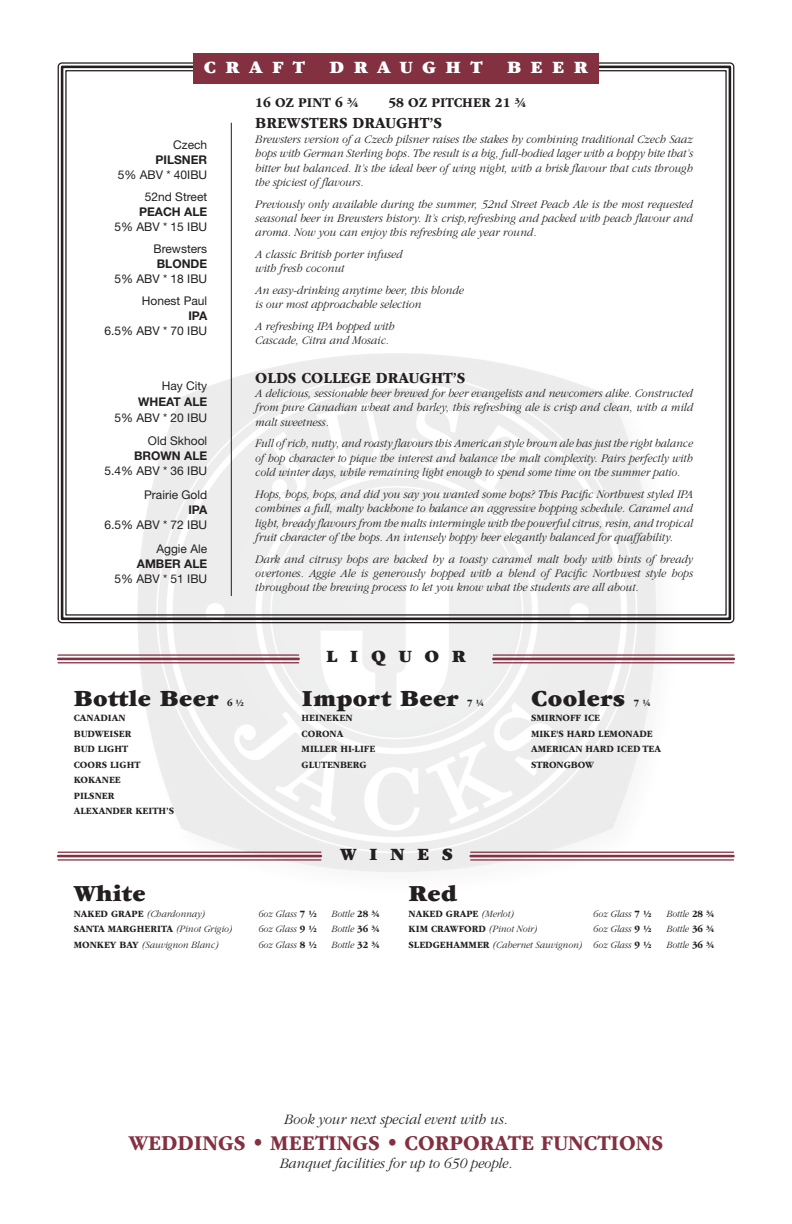
<style>
.page{position:relative;width:792px;height:1224px;background:#fff}
.page>*{position:absolute;margin:0;border:0;box-sizing:border-box;transform-origin:0 0}
.t1{font:24px "ITC Garamond Std Ult";letter-spacing:.02em;color:#231f20}
.t2{font:700 22px "ITC Garamond Std";color:#833041;scale:.94 1}
.t3{font:18px "ITC Garamond Std Ult";letter-spacing:.52em;color:#fff}
.t4{font:18px "ITC Garamond Std Ult";letter-spacing:.7em;color:#231f20}
.t5{font:700 16px "ITC Garamond Std";color:#231f20;scale:.94 1}
.t6{font:italic 300 15px "ITC Garamond Std";color:#231f20;scale:.94 1}
.t7{font:700 14px "ITC Garamond Std";color:#231f20;scale:.94 1}
.t8{font:italic 300 12px/14.4px "ITC Garamond Std";color:#231f20;text-align:justify;scale:.94 1}
.t9{font:italic 300 12px/14.4px "ITC Garamond Std";color:#231f20;text-align:justify;scale:.93 1}
.t10{font:12px "Helvetica Neue LT Std";color:#231f20}
.t11{font:700 12px "Helvetica Neue LT Std";color:#231f20}
.t12{font:700 10px "ITC Garamond Std";color:#231f20;scale:.94 1}
.t13{font:italic 300 10px "ITC Garamond Std";color:#231f20;scale:.94 1}
.s1{font-weight:700;font-style:normal}
.s2{font-weight:300;font-style:italic}
</style>
<div class="page">
<img style="left:123px;top:623px;width:566px;height:249px">
<svg style="left:60px;top:64px;width:672px;height:557px"></svg>
<svg style="left:65px;top:69px;width:662px;height:547px"></svg>
<div style="left:193px;top:53px;width:406px;height:30px;background:#833041"></div>
<hr style="left:231px;top:123px;width:1px;height:473px;background:#231f20">
<hr style="left:58px;top:852px;width:263px;height:1px;background:#833041">
<hr style="left:58px;top:855px;width:263px;height:2px;background:#833041">
<hr style="left:58px;top:859px;width:263px;height:2px;background:#833041">
<hr style="left:471px;top:852px;width:262px;height:1px;background:#833041">
<hr style="left:471px;top:855px;width:262px;height:2px;background:#833041">
<hr style="left:471px;top:859px;width:262px;height:2px;background:#833041">
<hr style="left:58px;top:654px;width:241px;height:2px;background:#833041">
<hr style="left:58px;top:658px;width:241px;height:2px;background:#833041">
<hr style="left:58px;top:662px;width:241px;height:1px;background:#833041">
<hr style="left:493px;top:654px;width:241px;height:2px;background:#833041">
<hr style="left:493px;top:658px;width:241px;height:2px;background:#833041">
<hr style="left:493px;top:662px;width:241px;height:1px;background:#833041">
<p class="t3" style="left:204px;top:57px;width:103px">CRAFT</p>
<p class="t3" style="left:330px;top:57px;width:154px">DRAUGHT</p>
<p class="t3" style="left:507px;top:57px;width:82px">BEER</p>
<p class="t10" style="left:173px;top:137px;width:35px">Czech</p>
<p class="t11" style="left:156px;top:152px;width:53px">PILSNER</p>
<p class="t10" style="left:118px;top:167px;width:91px">5% ABV * 40IBU</p>
<p class="t10" style="left:145px;top:189px;width:64px">52nd Street</p>
<p class="t11" style="left:139px;top:204px;width:70px">PEACH ALE</p>
<p class="t10" style="left:114px;top:219px;width:94px">5% ABV * 15 IBU</p>
<p class="t10" style="left:154px;top:241px;width:55px">Brewsters</p>
<p class="t11" style="left:157px;top:256px;width:52px">BLONDE</p>
<p class="t10" style="left:114px;top:271px;width:94px">5% ABV * 18 IBU</p>
<p class="t10" style="left:142px;top:294px;width:67px">Honest Paul</p>
<p class="t11" style="left:188px;top:308px;width:20px">IPA</p>
<p class="t10" style="left:104px;top:324px;width:104px">6.5% ABV * 70 IBU</p>
<p class="t10" style="left:162px;top:378px;width:47px">Hay City</p>
<p class="t11" style="left:138px;top:394px;width:71px">WHEAT ALE</p>
<p class="t10" style="left:114px;top:411px;width:94px">5% ABV * 20 IBU</p>
<p class="t10" style="left:148px;top:433px;width:61px">Old Skhool</p>
<p class="t11" style="left:134px;top:448px;width:75px">BROWN ALE</p>
<p class="t10" style="left:104px;top:463px;width:104px">5.4% ABV * 36 IBU</p>
<p class="t10" style="left:144px;top:487px;width:65px">Prairie Gold</p>
<p class="t11" style="left:188px;top:502px;width:20px">IPA</p>
<p class="t10" style="left:104px;top:517px;width:104px">6.5% ABV * 72 IBU</p>
<p class="t10" style="left:156px;top:541px;width:52px">Aggie Ale</p>
<p class="t11" style="left:137px;top:556px;width:72px">AMBER ALE</p>
<p class="t10" style="left:114px;top:571px;width:94px">5% ABV * 51 IBU</p>
<p class="t7" style="left:255px;top:94px;width:112px">16 OZ PINT 6 3/4</p>
<p class="t7" style="left:388px;top:94px;width:148px">58 OZ PITCHER 21 3/4</p>
<p class="t5" style="left:255px;top:114px;width:200px">BREWSTERS DRAUGHT’S</p>
<p class="t8" style="left:255px;top:132px;width:467px">Brewsters version of a Czech pilsner raises the stakes by combining traditional Czech Saaz hops with German Sterling hops. The result is a big, full-bodied lager with a hoppy bite that’s bitter but balanced. It’s the ideal beer of wing night, with a brisk flavour that cuts through the spiciest of flavours.</p>
<p class="t8" style="left:255px;top:197px;width:467px">Previously only available during the summer, 52nd Street Peach Ale is the most requested seasonal beer in Brewsters history. It’s crisp,refreshing and packed with peach flavour and aroma. Now you can enjoy this refreshing ale year round.</p>
<p class="t8" style="left:255px;top:247px;width:158px">A classic British porter infused</p>
<p class="t8" style="left:255px;top:262px;width:96px">with fresh coconut</p>
<p class="t8" style="left:255px;top:283px;width:223px">An easy-drinking anytime beer, this blonde</p>
<p class="t8" style="left:255px;top:298px;width:178px">is our most approachable selection</p>
<p class="t8" style="left:255px;top:319px;width:150px">A refreshing IPA hopped with</p>
<p class="t8" style="left:255px;top:334px;width:144px">Cascade, Citra and Mosaic.</p>
<p class="t5" style="left:255px;top:369px;width:225px">OLDS COLLEGE DRAUGHT’S</p>
<p class="t8" style="left:255px;top:386px;width:467px">A delicious, sessionable beer brewed for beer evangelists and newcomers alike. Constructed from pure Canadian wheat and barley, this refreshing ale is crisp and clean, with a mild malt sweetness.</p>
<p class="t9" style="left:255px;top:437px;width:472px">Full of rich, nutty, and roasty flavours this American style brown ale has just the right balance of hop character to pique the interest and balance the malt complexity. Pairs perfectly with cold winter days, while remaining light enough to spend some time on the summer patio.</p>
<p class="t8" style="left:255px;top:487px;width:467px">Hops, hops, hops, and did you say you wanted some hops? This Pacific Northwest styled IPA combines a full, malty backbone to balance an aggressive hopping schedule. Caramel and light, bready flavours from the malts intermingle with the powerful citrus, resin, and tropical fruit character of the hops. An intensely hoppy beer elegantly balanced for quaffability.</p>
<p class="t8" style="left:255px;top:552px;width:467px">Dark and citrusy hops are backed by a toasty caramel malt body with hints of bready overtones. Aggie Ale is generously hopped with a blend of Pacific Northwest style hops throughout the brewing process to let you know what the students are all about.</p>
<p class="t1" style="left:74px;top:684px;width:146px">Bottle Beer</p>
<p class="t12" style="left:227px;top:697px;width:20px">6 1/2</p>
<p class="t12" style="left:74px;top:713px;width:56px">CANADIAN</p>
<p class="t12" style="left:74px;top:728px;width:63px">BUDWEISER</p>
<p class="t12" style="left:74px;top:744px;width:59px">BUD LIGHT</p>
<p class="t12" style="left:74px;top:759px;width:72px">COORS LIGHT</p>
<p class="t12" style="left:74px;top:775px;width:52px">KOKANEE</p>
<p class="t12" style="left:74px;top:790px;width:45px">PILSNER</p>
<p class="t12" style="left:74px;top:806px;width:108px">ALEXANDER KEITH’S</p>
<p class="t4" style="left:326px;top:646px;width:141px">LIQUOR</p>
<p class="t1" style="left:302px;top:684px;width:158px">Import Beer</p>
<p class="t12" style="left:467px;top:697px;width:20px">7 1/4</p>
<p class="t12" style="left:302px;top:713px;width:56px">HEINEKEN</p>
<p class="t12" style="left:302px;top:728px;width:46px">CORONA</p>
<p class="t12" style="left:302px;top:744px;width:80px">MILLER HI-LIFE</p>
<p class="t12" style="left:302px;top:759px;width:71px">GLUTENBERG</p>
<p class="t4" style="left:340px;top:843px;width:115px">WINES</p>
<p class="t1" style="left:531px;top:684px;width:96px">Coolers</p>
<p class="t12" style="left:634px;top:697px;width:20px">7 1/4</p>
<p class="t12" style="left:531px;top:713px;width:75px">SMIRNOFF ICE</p>
<p class="t12" style="left:531px;top:728px;width:131px">MIKE'S HARD LEMONADE</p>
<p class="t12" style="left:531px;top:744px;width:140px">AMERICAN HARD ICED TEA</p>
<p class="t12" style="left:531px;top:759px;width:68px">STRONGBOW</p>
<p class="t1" style="left:74px;top:880px;width:73px">White</p>
<p class="t13" style="left:74px;top:908px;width:141px"><span class="s1">NAKED GRAPE</span> (Chardonnay)</p>
<p class="t13" style="left:258px;top:908px;width:64px">6oz Glass <span class="s1">7 1/2</span></p>
<p class="t13" style="left:332px;top:908px;width:53px">Bottle <span class="s1">28 3/4</span></p>
<p class="t12" style="left:74px;top:923px;width:170px">SANTA MARGHERITA <span class="s2">(Pinot Grigio)</span></p>
<p class="t13" style="left:258px;top:924px;width:64px">6oz Glass <span class="s1">9 1/2</span></p>
<p class="t13" style="left:332px;top:924px;width:53px">Bottle <span class="s1">36 3/4</span></p>
<p class="t13" style="left:74px;top:939px;width:156px"><span class="s1">MONKEY BAY</span> (Sauvignon Blanc)</p>
<p class="t13" style="left:258px;top:939px;width:64px">6oz Glass <span class="s1">8 1/2</span></p>
<p class="t13" style="left:332px;top:939px;width:53px">Bottle <span class="s1">32 3/4</span></p>
<p class="t1" style="left:409px;top:880px;width:50px">Red</p>
<p class="t12" style="left:409px;top:908px;width:114px">NAKED GRAPE <span class="s2">(Merlot)</span></p>
<p class="t13" style="left:593px;top:908px;width:64px">6oz Glass <span class="s1">7 1/2</span></p>
<p class="t13" style="left:666px;top:908px;width:53px">Bottle <span class="s1">28 3/4</span></p>
<p class="t12" style="left:409px;top:923px;width:139px">KIM CRAWFORD <span class="s2">(Pinot Noir)</span></p>
<p class="t13" style="left:593px;top:924px;width:64px">6oz Glass <span class="s1">9 1/2</span></p>
<p class="t13" style="left:666px;top:924px;width:53px">Bottle <span class="s1">36 3/4</span></p>
<p class="t13" style="left:409px;top:939px;width:260px"><span class="s1">SLEDGEHAMMER</span> (Cabernet Sauvignon) 6oz Glass <span class="s1">9 1/2</span></p>
<p class="t13" style="left:666px;top:939px;width:53px">Bottle <span class="s1">36 3/4</span></p>
<p class="t6" style="left:284px;top:1111px;width:239px">Book your next special event with us.</p>
<p class="t2" style="left:129px;top:1131px;width:570px">WEDDINGS • MEETINGS • CORPORATE FUNCTIONS</p>
<p class="t6" style="left:280px;top:1155px;width:249px">Banquet facilities for up to 650 people.</p>
</div>
